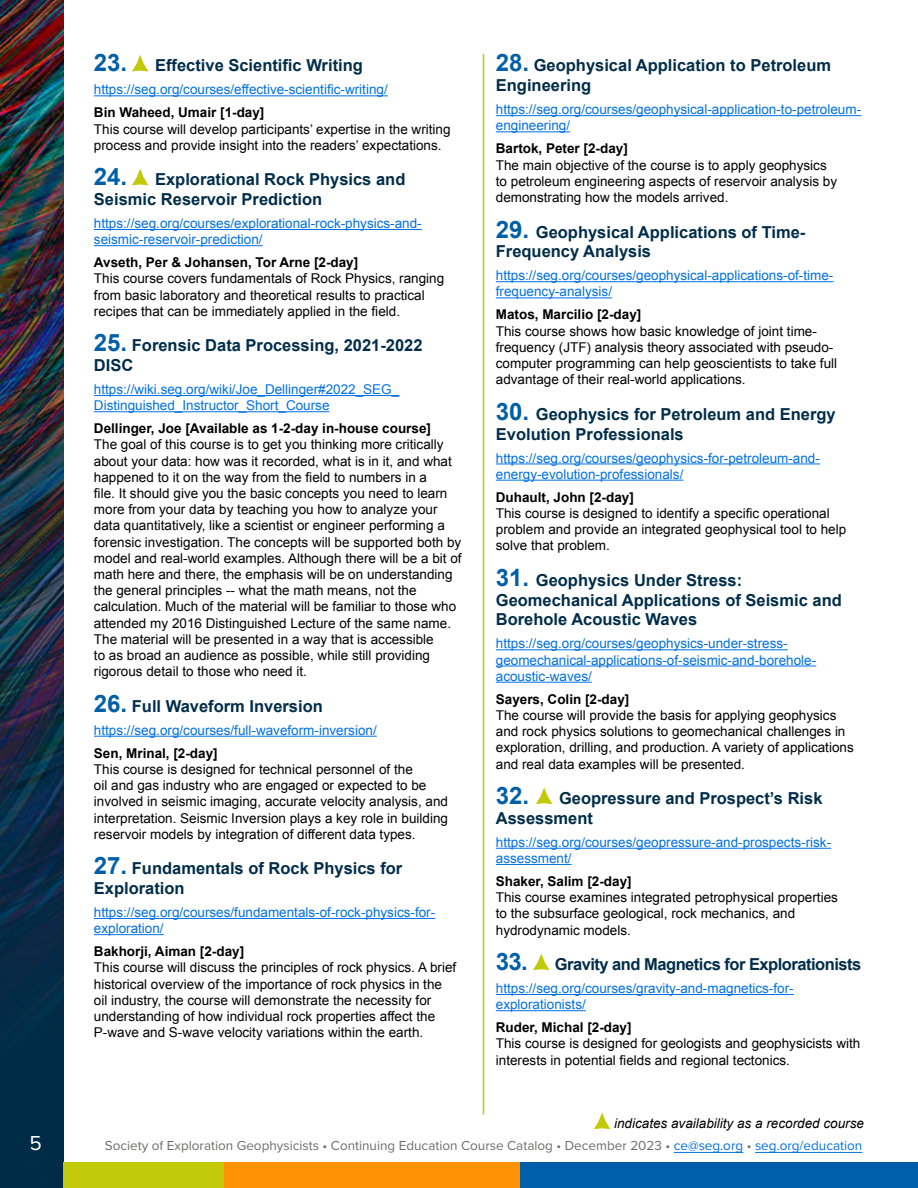
<style>
.page{position:relative;width:918px;height:1188px;background:#fff}
.page>*{position:absolute;margin:0;border:0;box-sizing:border-box;transform-origin:0 0}
.t1{font:21px "Proxima Nova";color:#fff}
.t2{font:700 16.5px/19.8px "Arial";color:#002d49}
.t3{font:700 16.5px "Arial";letter-spacing:-.03em;color:#002d49}
.t4{font:13.5px/16.2px "Arial";color:#000001}
.t5{font:13.5px/16.2px "Arial";color:#0070e4}
.t6{font:700 13.5px "Arial";color:#000001}
.t7{font:13.5px "Proxima Nova";color:#6d6d6c}
.t8{font:italic 13.5px "Arial";color:#000001}
.s1{font-size:24px;color:#005fa8}
.s2{color:#0070e4}
</style>
<div class="page">
<div style="left:64px;top:1162px;width:411px;height:26px;background:#c2c908"></div>
<div style="left:224px;top:1162px;width:551px;height:26px;background:#ff9305"></div>
<div style="left:520px;top:1162px;width:398px;height:26px;background:#005fa8"></div>
<hr style="left:674px;top:1152px;width:69px;height:1px;background:#0070e4">
<hr style="left:755px;top:1152px;width:107px;height:1px;background:#0070e4">
<img style="left:0;top:0;width:64px;height:1188px">
<hr style="left:483px;top:54px;width:1px;height:1061px;background:#c2c908">
<svg style="left:594px;top:1113px;width:16px;height:16px"></svg>
<hr style="left:94px;top:95px;width:294px;height:1px;background:#0070e4">
<hr style="left:94px;top:229px;width:328px;height:1px;background:#0070e4">
<hr style="left:94px;top:245px;width:169px;height:1px;background:#0070e4">
<hr style="left:94px;top:395px;width:305px;height:1px;background:#0070e4">
<hr style="left:94px;top:411px;width:236px;height:1px;background:#0070e4">
<hr style="left:94px;top:736px;width:283px;height:1px;background:#0070e4">
<hr style="left:94px;top:918px;width:341px;height:1px;background:#0070e4">
<hr style="left:94px;top:934px;width:70px;height:1px;background:#0070e4">
<svg style="left:132px;top:55px;width:16px;height:16px"></svg>
<svg style="left:132px;top:169px;width:16px;height:16px"></svg>
<hr style="left:496px;top:115px;width:365px;height:1px;background:#0070e4">
<hr style="left:496px;top:131px;width:74px;height:1px;background:#0070e4">
<hr style="left:496px;top:281px;width:338px;height:1px;background:#0070e4">
<hr style="left:496px;top:297px;width:116px;height:1px;background:#0070e4">
<hr style="left:496px;top:463px;width:324px;height:1px;background:#0070e4">
<hr style="left:496px;top:480px;width:187px;height:1px;background:#0070e4">
<hr style="left:496px;top:649px;width:292px;height:1px;background:#0070e4">
<hr style="left:496px;top:666px;width:320px;height:1px;background:#0070e4">
<hr style="left:496px;top:682px;width:96px;height:1px;background:#0070e4">
<hr style="left:496px;top:848px;width:335px;height:1px;background:#0070e4">
<hr style="left:496px;top:864px;width:76px;height:1px;background:#0070e4">
<hr style="left:496px;top:994px;width:298px;height:1px;background:#0070e4">
<hr style="left:496px;top:1010px;width:90px;height:1px;background:#0070e4">
<svg style="left:536px;top:787px;width:16px;height:17px"></svg>
<svg style="left:533px;top:954px;width:17px;height:16px"></svg>
<p class="t2" style="left:94px;top:56px;width:270px"><span class="s1">23.</span> Effective Scientific Writing</p>
<p class="t5" style="left:94px;top:82px;width:295px">https://seg.org/courses/effective-scientific-writing/</p>
<p class="t6" style="left:94px;top:104px;width:172px">Bin Waheed, Umair [1-day]</p>
<p class="t4" style="left:94px;top:121px;width:358px">This course will develop participants’ expertise in the writing process and provide insight into the readers’ expectations.</p>
<p class="t2" style="left:94px;top:170px;width:313px"><span class="s1">24.</span> Explorational Rock Physics and<br>Seismic Reservoir Prediction</p>
<p class="t5" style="left:94px;top:215px;width:329px">https://seg.org/courses/explorational-rock-physics-and&shy;seismic-reservoir-prediction/</p>
<p class="t6" style="left:94px;top:254px;width:266px">Avseth, Per &amp; Johansen, Tor Arne [2-day]</p>
<p class="t4" style="left:94px;top:271px;width:352px">This course covers fundamentals of Rock Physics, ranging from basic laboratory and theoretical results to practical recipes that can be immediately applied in the field.</p>
<p class="t2" style="left:94px;top:336px;width:330px"><span class="s1">25.</span> Forensic Data Processing, 2021-2022<br>DISC</p>
<p class="t5" style="left:94px;top:381px;width:307px">https://wiki.seg.org/wiki/Joe_Dellinger#2022_SEG_<br>Distinguished_Instructor_Short_Course</p>
<p class="t6" style="left:94px;top:420px;width:339px">Dellinger, Joe [Available as 1-2-day in-house course]</p>
<p class="t4" style="left:94px;top:437px;width:369px">The goal of this course is to get you thinking more critically about your data: how was it recorded, what is in it, and what happened to it on the way from the field to numbers in a<br>file. It should give you the basic concepts you need to learn more from your data by teaching you how to analyze your data quantitatively, like a scientist or engineer performing a forensic investigation. The concepts will be supported both by model and real-world examples. Although there will be a bit of math here and there, the emphasis will be on understanding the general principles -- what the math means, not the calculation. Much of the material will be familiar to those who attended my 2016 Distinguished Lecture of the same name.<br>The material will be presented in a way that is accessible<br>to as broad an audience as possible, while still providing rigorous detail to those who need it.</p>
<p class="t2" style="left:94px;top:697px;width:230px"><span class="s1">26.</span> Full Waveform Inversion</p>
<p class="t5" style="left:94px;top:722px;width:284px">https://seg.org/courses/full-waveform-inversion/</p>
<p class="t6" style="left:94px;top:744px;width:125px">Sen, Mrinal, [2-day]</p>
<p class="t4" style="left:94px;top:761px;width:356px">This course is designed for technical personnel of the<br>oil and gas industry who are engaged or expected to be involved in seismic imaging, accurate velocity analysis, and interpretation. Seismic Inversion plays a key role in building reservoir models by integration of different data types.</p>
<p class="t2" style="left:94px;top:859px;width:310px"><span class="s1">27.</span> Fundamentals of Rock Physics for<br>Exploration</p>
<p class="t5" style="left:94px;top:904px;width:343px">https://seg.org/courses/fundamentals-of-rock-physics-for&shy;exploration/</p>
<p class="t6" style="left:94px;top:943px;width:152px">Bakhorji, Aiman [2-day]</p>
<p class="t4" style="left:94px;top:960px;width:364px">This course will discuss the principles of rock physics. A brief historical overview of the importance of rock physics in the oil industry, the course will demonstrate the necessity for understanding of how individual rock properties affect the P-wave and S-wave velocity variations within the earth.</p>
<p class="t2" style="left:496px;top:56px;width:337px"><span class="s1">28.</span> Geophysical Application to Petroleum<br>Engineering</p>
<p class="t5" style="left:496px;top:102px;width:367px">https://seg.org/courses/geophysical-application-to-petroleum&shy;engineering/</p>
<p class="t6" style="left:496px;top:140px;width:134px">Bartok, Peter [2-day]</p>
<p class="t4" style="left:496px;top:157px;width:343px">The main objective of the course is to apply geophysics to petroleum engineering aspects of reservoir analysis by demonstrating how the models arrived.</p>
<p class="t2" style="left:496px;top:222px;width:311px"><span class="s1">29.</span> Geophysical Applications of Time-<br>Frequency Analysis</p>
<p class="t5" style="left:496px;top:268px;width:339px">https://seg.org/courses/geophysical-applications-of-time&shy;frequency-analysis/</p>
<p class="t6" style="left:496px;top:306px;width:147px">Matos, Marcilio [2-day]</p>
<p class="t4" style="left:496px;top:323px;width:343px">This course shows how basic knowledge of joint time&shy;frequency (JTF) analysis theory associated with pseudo&shy;computer programming can help geoscientists to take full advantage of their real-world applications.</p>
<p class="t2" style="left:496px;top:405px;width:341px"><span class="s1">30.</span> Geophysics for Petroleum and Energy<br>Evolution Professionals</p>
<p class="t5" style="left:496px;top:450px;width:326px">https://seg.org/courses/geophysics-for-petroleum-and&shy;energy-evolution-professionals/</p>
<p class="t6" style="left:496px;top:488px;width:140px">Duhault, John [2-day]</p>
<p class="t4" style="left:496px;top:505px;width:352px">This course is designed to identify a specific operational problem and provide an integrated geophysical tool to help solve that problem.</p>
<p class="t2" style="left:496px;top:571px;width:348px"><span class="s1">31.</span> Geophysics Under Stress:<br>Geomechanical Applications of Seismic and<br>Borehole Acoustic Waves</p>
<p class="t5" style="left:496px;top:636px;width:322px">https://seg.org/courses/geophysics-under-stress&shy;geomechanical-applications-of-seismic-and-borehole&shy;acoustic-waves/</p>
<p class="t6" style="left:496px;top:690px;width:135px">Sayers, Colin [2-day]</p>
<p class="t4" style="left:496px;top:707px;width:359px">The course will provide the basis for applying geophysics and rock physics solutions to geomechanical challenges in exploration, drilling, and production. A variety of applications and real data examples will be presented.</p>
<p class="t2" style="left:496px;top:789px;width:328px"><span class="s1">32.</span> Geopressure and Prospect’s Risk<br>Assessment</p>
<p class="t5" style="left:496px;top:834px;width:337px">https://seg.org/courses/geopressure-and-prospects-risk&shy;assessment/</p>
<p class="t6" style="left:496px;top:872px;width:137px">Shaker, Salim [2-day]</p>
<p class="t4" style="left:496px;top:889px;width:344px">This course examines integrated petrophysical properties to the subsurface geological, rock mechanics, and hydrodynamic models.</p>
<p class="t3" style="left:496px;top:953px;width:367px"><span class="s1">33.</span> Gravity and Magnetics for Explorationists</p>
<p class="t5" style="left:496px;top:980px;width:299px">https://seg.org/courses/gravity-and-magnetics-for&shy;explorationists/</p>
<p class="t6" style="left:496px;top:1019px;width:137px">Ruder, Michal [2-day]</p>
<p class="t4" style="left:496px;top:1036px;width:366px">This course is designed for geologists and geophysicists with interests in potential fields and regional tectonics.</p>
<p class="t8" style="left:614px;top:1114px;width:251px">indicates availability as a recorded course</p>
<h1 class="t1" style="left:30px;top:1128px;width:14px">5</h1>
<p class="t7" style="left:105px;top:1136px;width:759px">Society of Exploration Geophysicists • Continuing Education Course Catalog • December 2023 • <span class="s2">ce@seg.org</span> • <span class="s2">seg.org/education</span></p>
</div>
